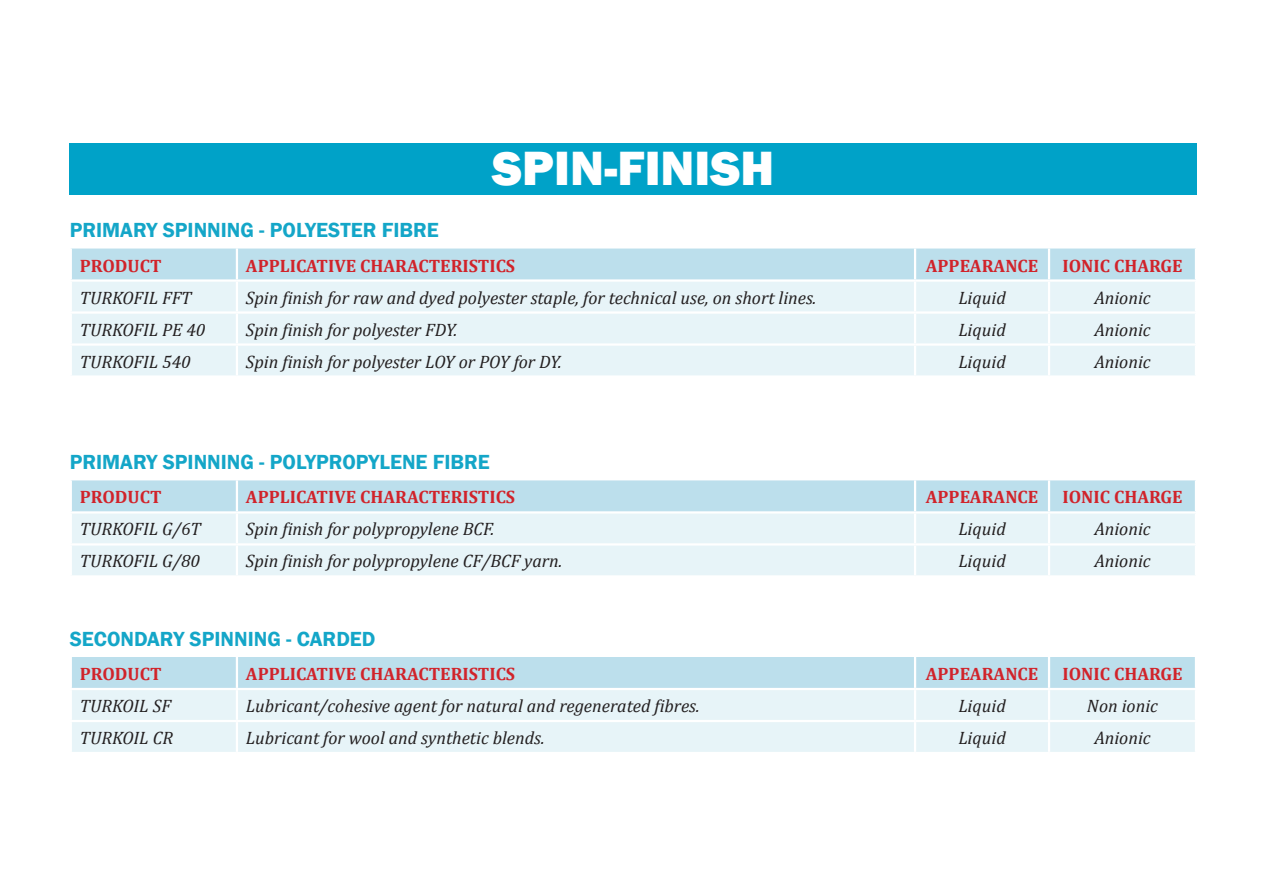
<style>
.page{position:relative;width:1263px;height:893px;background:#fff}
.page>*{position:absolute;margin:0;border:0;box-sizing:border-box;transform-origin:0 0}
.t1{font:800 49.5px "Franklin Gothic";color:#fff}
.t2{font:600 21px "Franklin Gothic";color:#14a6c8}
.t3{font:italic 18px "Cambria";color:#231f20}
.t4{font:700 18px "Cambria";color:#d1232a}
</style>
<div class="page">
<div style="left:72px;top:480px;width:1123px;height:31px;background:#bcdfec"></div>
<div style="left:72px;top:514px;width:1123px;height:61px;background:#e7f4f8"></div>
<hr style="left:70px;top:543px;width:167px;height:3px;background:#fff">
<hr style="left:237px;top:543px;width:678px;height:3px;background:#fff">
<hr style="left:915px;top:543px;width:134px;height:3px;background:#fff">
<hr style="left:1049px;top:543px;width:148px;height:3px;background:#fff">
<hr style="left:236px;top:480px;width:2px;height:31px;background:#fff">
<hr style="left:914px;top:480px;width:2px;height:31px;background:#fff">
<hr style="left:1048px;top:480px;width:2px;height:31px;background:#fff">
<hr style="left:236px;top:514px;width:2px;height:29px;background:#fff">
<hr style="left:914px;top:514px;width:2px;height:29px;background:#fff">
<hr style="left:1048px;top:514px;width:2px;height:29px;background:#fff">
<hr style="left:236px;top:546px;width:2px;height:29px;background:#fff">
<hr style="left:914px;top:546px;width:2px;height:29px;background:#fff">
<hr style="left:1048px;top:546px;width:2px;height:29px;background:#fff">
<div style="left:72px;top:657px;width:1123px;height:31px;background:#bcdfec"></div>
<div style="left:72px;top:690px;width:1123px;height:62px;background:#e7f4f8"></div>
<hr style="left:70px;top:720px;width:167px;height:2px;background:#fff">
<hr style="left:237px;top:720px;width:678px;height:2px;background:#fff">
<hr style="left:915px;top:720px;width:134px;height:2px;background:#fff">
<hr style="left:1049px;top:720px;width:148px;height:2px;background:#fff">
<hr style="left:236px;top:657px;width:2px;height:31px;background:#fff">
<hr style="left:914px;top:657px;width:2px;height:31px;background:#fff">
<hr style="left:1048px;top:657px;width:2px;height:31px;background:#fff">
<hr style="left:236px;top:690px;width:2px;height:30px;background:#fff">
<hr style="left:914px;top:690px;width:2px;height:30px;background:#fff">
<hr style="left:1048px;top:690px;width:2px;height:30px;background:#fff">
<hr style="left:236px;top:722px;width:2px;height:30px;background:#fff">
<hr style="left:914px;top:722px;width:2px;height:30px;background:#fff">
<hr style="left:1048px;top:722px;width:2px;height:30px;background:#fff">
<div style="left:72px;top:249px;width:1123px;height:30px;background:#bcdfec"></div>
<div style="left:72px;top:282px;width:1123px;height:93px;background:#e7f4f8"></div>
<hr style="left:70px;top:311px;width:167px;height:3px;background:#fff">
<hr style="left:237px;top:311px;width:678px;height:3px;background:#fff">
<hr style="left:915px;top:311px;width:134px;height:3px;background:#fff">
<hr style="left:1049px;top:311px;width:148px;height:3px;background:#fff">
<hr style="left:70px;top:343px;width:167px;height:3px;background:#fff">
<hr style="left:237px;top:343px;width:678px;height:3px;background:#fff">
<hr style="left:915px;top:343px;width:134px;height:3px;background:#fff">
<hr style="left:1049px;top:343px;width:148px;height:3px;background:#fff">
<hr style="left:236px;top:249px;width:2px;height:30px;background:#fff">
<hr style="left:914px;top:249px;width:2px;height:30px;background:#fff">
<hr style="left:1048px;top:249px;width:2px;height:30px;background:#fff">
<hr style="left:236px;top:282px;width:2px;height:29px;background:#fff">
<hr style="left:914px;top:282px;width:2px;height:29px;background:#fff">
<hr style="left:1048px;top:282px;width:2px;height:29px;background:#fff">
<hr style="left:236px;top:314px;width:2px;height:29px;background:#fff">
<hr style="left:914px;top:314px;width:2px;height:29px;background:#fff">
<hr style="left:1048px;top:314px;width:2px;height:29px;background:#fff">
<hr style="left:236px;top:346px;width:2px;height:29px;background:#fff">
<hr style="left:914px;top:346px;width:2px;height:29px;background:#fff">
<hr style="left:1048px;top:346px;width:2px;height:29px;background:#fff">
<div style="left:70px;top:144px;width:1127px;height:51px;background:#00a2c8"></div>
<p class="t2" style="left:70px;top:217px;width:371px">PRIMARY SPINNING - POLYESTER FIBRE</p>
<h1 class="t1" style="left:492px;top:137px;width:283px">SPIN-FINISH</h1>
<p class="t4" style="left:80px;top:253px;width:83px">PRODUCT</p>
<p class="t4" style="left:246px;top:253px;width:271px">APPLICATIVE CHARACTERISTICS</p>
<p class="t4" style="left:926px;top:253px;width:114px">APPEARANCE</p>
<p class="t4" style="left:1062px;top:253px;width:122px">IONIC CHARGE</p>
<p class="t3" style="left:80px;top:285px;width:113px">TURKOFIL FFT</p>
<p class="t3" style="left:246px;top:285px;width:572px">Spin finish for raw and dyed polyester staple, for technical use, on short lines.</p>
<p class="t3" style="left:958px;top:285px;width:49px">Liquid</p>
<p class="t3" style="left:1094px;top:285px;width:58px">Anionic</p>
<p class="t3" style="left:80px;top:317px;width:127px">TURKOFIL PE 40</p>
<p class="t3" style="left:246px;top:317px;width:213px">Spin finish for polyester FDY.</p>
<p class="t3" style="left:958px;top:317px;width:49px">Liquid</p>
<p class="t3" style="left:1094px;top:317px;width:58px">Anionic</p>
<p class="t3" style="left:80px;top:349px;width:112px">TURKOFIL 540</p>
<p class="t3" style="left:246px;top:349px;width:317px">Spin finish for polyester LOY or POY for DY.</p>
<p class="t3" style="left:958px;top:349px;width:49px">Liquid</p>
<p class="t3" style="left:1094px;top:349px;width:58px">Anionic</p>
<p class="t2" style="left:70px;top:449px;width:422px">PRIMARY SPINNING - POLYPROPYLENE FIBRE</p>
<p class="t4" style="left:80px;top:485px;width:83px">PRODUCT</p>
<p class="t4" style="left:246px;top:485px;width:271px">APPLICATIVE CHARACTERISTICS</p>
<p class="t4" style="left:926px;top:485px;width:114px">APPEARANCE</p>
<p class="t4" style="left:1062px;top:485px;width:122px">IONIC CHARGE</p>
<p class="t3" style="left:80px;top:517px;width:123px">TURKOFIL G/6T</p>
<p class="t3" style="left:246px;top:517px;width:250px">Spin finish for polypropylene BCF.</p>
<p class="t3" style="left:958px;top:517px;width:49px">Liquid</p>
<p class="t3" style="left:1094px;top:517px;width:58px">Anionic</p>
<p class="t3" style="left:80px;top:549px;width:122px">TURKOFIL G/80</p>
<p class="t3" style="left:246px;top:549px;width:318px">Spin finish for polypropylene CF/BCF yarn.</p>
<p class="t3" style="left:958px;top:549px;width:49px">Liquid</p>
<p class="t3" style="left:1094px;top:549px;width:58px">Anionic</p>
<p class="t2" style="left:70px;top:626px;width:307px">SECONDARY SPINNING - CARDED</p>
<p class="t4" style="left:80px;top:661px;width:83px">PRODUCT</p>
<p class="t4" style="left:246px;top:661px;width:271px">APPLICATIVE CHARACTERISTICS</p>
<p class="t4" style="left:926px;top:661px;width:114px">APPEARANCE</p>
<p class="t4" style="left:1062px;top:661px;width:122px">IONIC CHARGE</p>
<p class="t3" style="left:80px;top:693px;width:93px">TURKOIL SF</p>
<p class="t3" style="left:246px;top:693px;width:455px">Lubricant/cohesive agent for natural and regenerated fibres.</p>
<p class="t3" style="left:958px;top:693px;width:49px">Liquid</p>
<p class="t3" style="left:1087px;top:693px;width:73px">Non ionic</p>
<p class="t3" style="left:80px;top:725px;width:95px">TURKOIL CR</p>
<p class="t3" style="left:246px;top:725px;width:300px">Lubricant for wool and synthetic blends.</p>
<p class="t3" style="left:958px;top:725px;width:49px">Liquid</p>
<p class="t3" style="left:1094px;top:725px;width:58px">Anionic</p>
</div>
